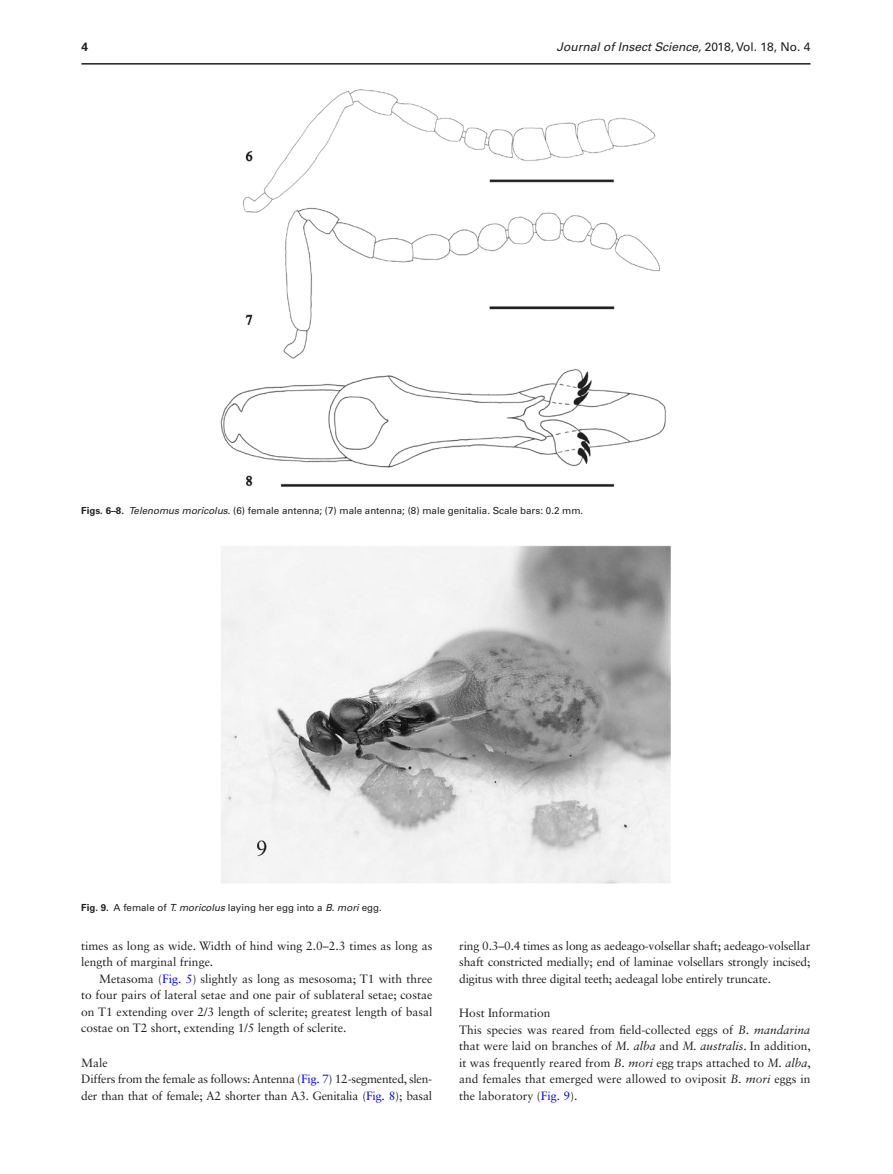
<style>
.page{position:relative;width:893px;height:1174px;background:#fff}
.page>*{position:absolute;margin:0;border:0;box-sizing:border-box;transform-origin:0 0}
.t1{font:12px/16.5px "Sabon LT Std";color:#231f20}
.t2{font:italic 12px "Univers LT Std";color:#231f20}
.t3{font:700 12px "Univers LT Std";color:#231f20}
.t4{font:9.75px "Univers LT Std";color:#231f20}
.s1{font-style:normal}
.s2{font-weight:700}
.s3{font-style:italic}
.s4{color:#00f}
</style>
<div class="page">
<img style="left:221px;top:89px;width:445px;height:398px">
<img style="left:221px;top:545px;width:450px;height:338px">
<hr style="left:81px;top:63px;width:729px;height:2px;background:#231f20">
<p class="t3" style="left:81px;top:40px;width:8px">4</p>
<p class="t2" style="left:557px;top:40px;width:255px">Journal of Insect Science, <span class="s1">2018, Vol. 18, No. 4</span></p>
<p class="t4" style="left:81px;top:504px;width:503px"><span class="s2">Figs. 6–8.</span> <span class="s3">Telenomus moricolus</span>. (6) female antenna; (7) male antenna; (8) male genitalia. Scale bars: 0.2 mm.</p>
<p class="t4" style="left:81px;top:901px;width:302px"><span class="s2">Fig. 9.</span> A female of <span class="s3">T. moricolus</span> laying her egg into a <span class="s3">B. mori</span> egg.</p>
<p class="t1" style="left:81px;top:937px;width:353px">times as long as wide. Width of hind wing 2.0–2.3 times as long as length of marginal fringe.</p>
<p class="t1" style="left:81px;top:970px;width:353px;text-align:justify;text-indent:18px">Metasoma (<span class="s4">Fig. 5</span>) slightly as long as mesosoma; T1 with three to four pairs of lateral setae and one pair of sublateral setae; costae on T1 extending over 2/3 length of sclerite; greatest length of basal costae on T2 short, extending 1/5 length of sclerite.</p>
<p class="t1" style="left:81px;top:1054px;width:352px">Male<br>Differs from the female as follows: Antenna (<span class="s4">Fig. 7</span>) 12-segmented, slen&shy;der than that of female; A2 shorter than A3. Genitalia (<span class="s4">Fig. 8</span>); basal</p>
<p class="t1" style="left:459px;top:937px;width:352px;text-align:justify">ring 0.3–0.4 times as long as aedeago-volsellar shaft; aedeago-volsellar shaft constricted medially; end of laminae volsellars strongly incised; digitus with three digital teeth; aedeagal lobe entirely truncate.</p>
<p class="t1" style="left:459px;top:1004px;width:353px">Host Information<br>This species was reared from field-collected eggs of <span class="s3">B. mandarina </span>that were laid on branches of <span class="s3">M. alba</span> and <span class="s3">M. australis</span>. In addition, it was frequently reared from <span class="s3">B. mori</span> egg traps attached to <span class="s3">M. alba</span>, and females that emerged were allowed to oviposit <span class="s3">B. mori</span> eggs in the laboratory (<span class="s4">Fig. 9</span>).</p>
</div>
